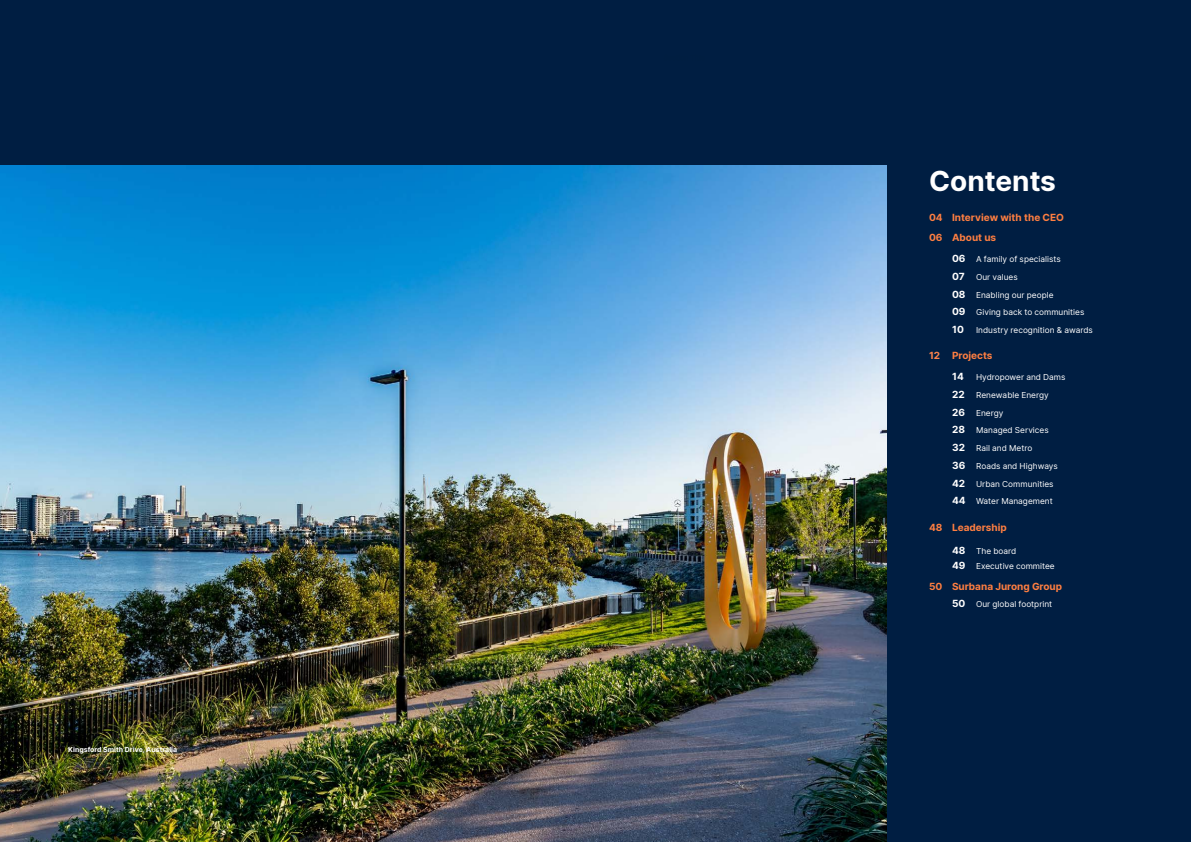
<style>
.page{position:relative;width:1191px;height:842px;background:#001e42}
.page>*{position:absolute;margin:0;border:0;box-sizing:border-box;transform-origin:0 0}
.t1{font:700 28px "Inter";color:#fff}
.t2{font:700 10px/20.6px "Inter";color:#ff7f41}
.t3{font:8.3px/17.8px "Inter";color:#fff}
.t4{font:700 7px "Inter";color:#fff}
.s1{font-weight:700;font-size:10px}
.s2{color:#ff834b}
</style>
<div class="page">
<img style="left:0;top:165px;width:886px;height:677px">
<p class="t4" style="left:68px;top:745px;width:111px">Kingsford Smith Drive, Australia</p>
<h1 class="t1" style="left:929px;top:161px;width:128px">Contents</h1>
<p class="t2" style="left:929px;top:207px;width:136px">04 Interview with the CEO<br>06 About us</p>
<p class="t3" style="left:952px;top:250px;width:142px"><span class="s1">06</span> A family of specialists<br><span class="s1">07</span> Our values<br><span class="s1">08</span> Enabling our people<br><span class="s1">09</span> Giving back to communities<br><span class="s1">10</span> Industry recognition &amp; awards</p>
<p class="t2" style="left:929px;top:345px;width:65px"><span class="s2">12</span> Projects</p>
<p class="t3" style="left:952px;top:368px;width:115px"><span class="s1">14</span> Hydropower and Dams<br><span class="s1">22</span> Renewable Energy<br><span class="s1">26</span> Energy<br><span class="s1">28</span> Managed Services<br><span class="s1">32</span> Rail and Metro<br><span class="s1">36</span> Roads and Highways<br><span class="s1">42</span> Urban Communities<br><span class="s1">44</span> Water Management</p>
<p class="t2" style="left:929px;top:516px;width:79px">48 Leadership</p>
<p class="t3" style="left:952px;top:543px;width:104px;line-height:14.9px"><span class="s1">48</span> The board<br><span class="s1">49</span> Executive commitee</p>
<p class="t2" style="left:929px;top:575px;width:134px">50 Surbana Jurong Group</p>
<p class="t3" style="left:952px;top:595px;width:102px"><span class="s1">50</span> Our global footprint</p>
</div>
